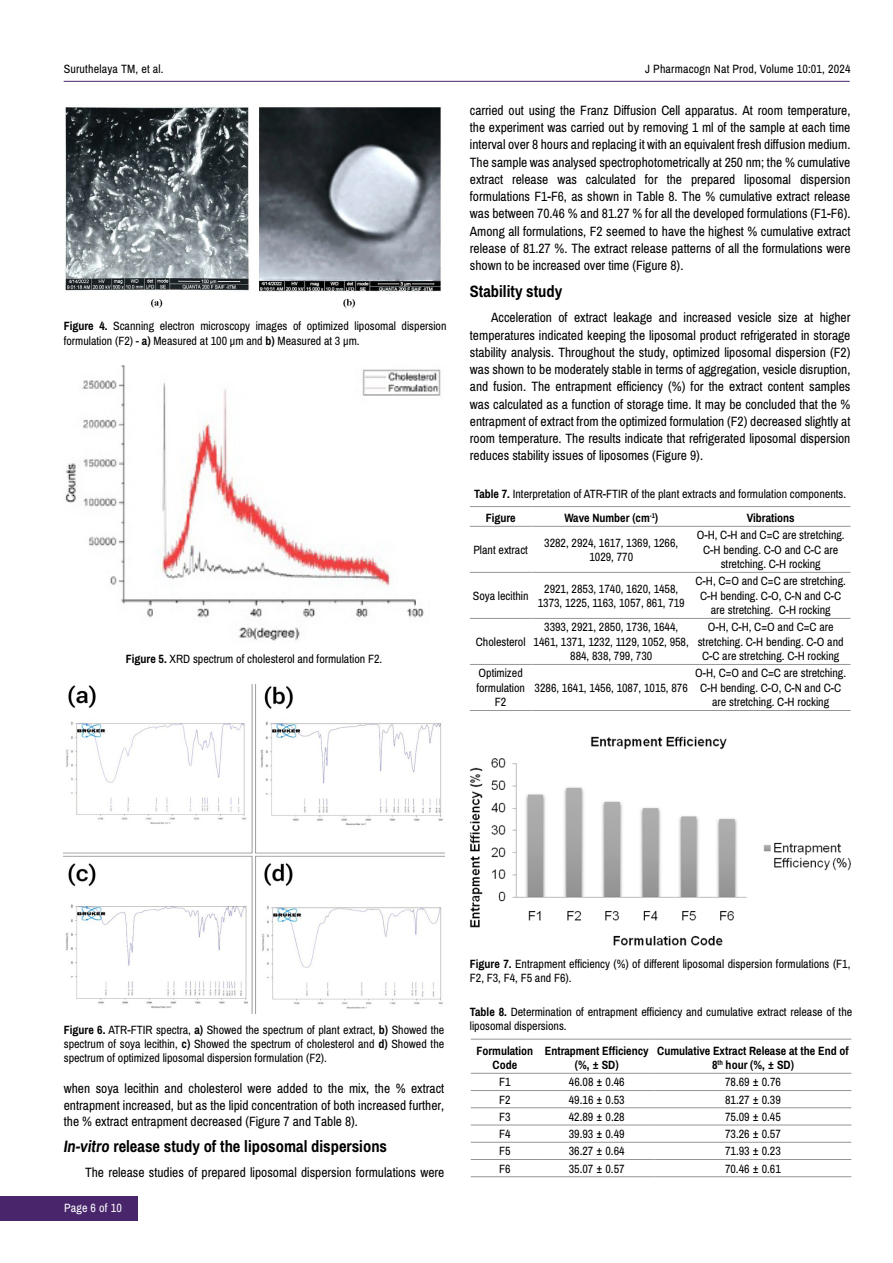
<style>
.page{position:relative;width:893px;height:1263px;background:#fff}
.page>*{position:absolute;margin:0;border:0;box-sizing:border-box;transform-origin:0 0}
.t1{font:700 16.5px "Archivo Narrow";color:#000}
.t2{font:13.5px/17.2px "Archivo Narrow";color:#000;text-align:justify}
.t3{font:12px/14.4px "Archivo Narrow";color:#000;text-align:center}
.t4{font:700 12px/14.4px "Archivo Narrow";color:#000;text-align:center}
.t5{font:12px "Archivo Narrow";letter-spacing:.015em;color:#fff}
.s1{font-weight:700}
.s2{font-style:italic}
</style>
<div class="page">
<hr style="left:64px;top:81px;width:786px;height:1px;background:#49266c">
<div style="left:0;top:1196px;width:137px;height:24px;background:#49266c"></div>
<img style="left:65px;top:107px;width:376px;height:201px">
<img style="left:65px;top:366px;width:376px;height:275px">
<img style="left:64px;top:684px;width:380px;height:330px">
<hr style="left:470px;top:506px;width:61px;height:1px;background:#939598">
<hr style="left:531px;top:506px;width:160px;height:1px;background:#939598">
<hr style="left:691px;top:506px;width:159px;height:1px;background:#939598">
<hr style="left:470px;top:526px;width:61px;height:1px;background:#939598">
<hr style="left:531px;top:526px;width:160px;height:1px;background:#939598">
<hr style="left:691px;top:526px;width:159px;height:1px;background:#939598">
<hr style="left:470px;top:572px;width:61px;height:1px;background:#939598">
<hr style="left:531px;top:572px;width:160px;height:1px;background:#939598">
<hr style="left:691px;top:572px;width:159px;height:1px;background:#939598">
<hr style="left:470px;top:618px;width:61px;height:1px;background:#939598">
<hr style="left:531px;top:618px;width:160px;height:1px;background:#939598">
<hr style="left:691px;top:618px;width:159px;height:1px;background:#939598">
<hr style="left:470px;top:664px;width:61px;height:1px;background:#939598">
<hr style="left:531px;top:664px;width:160px;height:1px;background:#939598">
<hr style="left:691px;top:664px;width:159px;height:1px;background:#939598">
<hr style="left:470px;top:710px;width:61px;height:1px;background:#939598">
<hr style="left:531px;top:710px;width:160px;height:1px;background:#939598">
<hr style="left:691px;top:710px;width:159px;height:1px;background:#939598">
<img style="left:470px;top:736px;width:381px;height:210px">
<hr style="left:471px;top:1039px;width:68px;height:1px;background:#939598">
<hr style="left:539px;top:1039px;width:116px;height:1px;background:#939598">
<hr style="left:655px;top:1039px;width:196px;height:1px;background:#939598">
<hr style="left:471px;top:1073px;width:68px;height:1px;background:#939598">
<hr style="left:539px;top:1073px;width:116px;height:1px;background:#939598">
<hr style="left:655px;top:1073px;width:196px;height:1px;background:#939598">
<hr style="left:471px;top:1090px;width:68px;height:1px;background:#939598">
<hr style="left:539px;top:1090px;width:116px;height:1px;background:#939598">
<hr style="left:655px;top:1090px;width:196px;height:1px;background:#939598">
<hr style="left:471px;top:1107px;width:68px;height:1px;background:#939598">
<hr style="left:539px;top:1107px;width:116px;height:1px;background:#939598">
<hr style="left:655px;top:1107px;width:196px;height:1px;background:#939598">
<hr style="left:471px;top:1124px;width:68px;height:1px;background:#939598">
<hr style="left:539px;top:1124px;width:116px;height:1px;background:#939598">
<hr style="left:655px;top:1124px;width:196px;height:1px;background:#939598">
<hr style="left:471px;top:1142px;width:68px;height:1px;background:#939598">
<hr style="left:539px;top:1142px;width:116px;height:1px;background:#939598">
<hr style="left:655px;top:1142px;width:196px;height:1px;background:#939598">
<hr style="left:471px;top:1159px;width:68px;height:1px;background:#939598">
<hr style="left:539px;top:1159px;width:116px;height:1px;background:#939598">
<hr style="left:655px;top:1159px;width:196px;height:1px;background:#939598">
<hr style="left:471px;top:1176px;width:68px;height:1px;background:#939598">
<hr style="left:539px;top:1176px;width:116px;height:1px;background:#939598">
<hr style="left:655px;top:1176px;width:196px;height:1px;background:#939598">
<p class="t3" style="left:64px;top:61px;width:101px">Suruthelaya TM, et al.</p>
<p class="t3" style="left:645px;top:61px;width:207px">J Pharmacogn Nat Prod, Volume 10:01, 2024</p>
<p class="t3" style="left:64px;top:319px;width:384px;text-align:left"><span class="s1">Figure 4.</span> Scanning electron microscopy images of optimized liposomal dispersion formulation (F2) - <span class="s1">a)</span> Measured at 100 µm and <span class="s1">b)</span> Measured at 3 µm.</p>
<p class="t3" style="left:126px;top:652px;width:258px"><span class="s1">Figure 5.</span> XRD spectrum of cholesterol and formulation F2.</p>
<p class="t2" style="left:470px;top:102px;width:382px">carried out using the Franz Diffusion Cell apparatus. At room temperature, the experiment was carried out by removing 1 ml of the sample at each time interval over 8 hours and replacing it with an equivalent fresh diffusion medium.<br>The sample was analysed spectrophotometrically at 250 nm; the % cumulative extract release was calculated for the prepared liposomal dispersion formulations F1-F6, as shown in Table 8. The % cumulative extract release was between 70.46 % and 81.27 % for all the developed formulations (F1-F6).<br>Among all formulations, F2 seemed to have the highest % cumulative extract release of 81.27 %. The extract release patterns of all the formulations were shown to be increased over time (Figure 8).</p>
<p class="t1" style="left:470px;top:281px;width:94px">Stability study</p>
<p class="t2" style="left:470px;top:309px;width:382px;text-indent:21px">Acceleration of extract leakage and increased vesicle size at higher temperatures indicated keeping the liposomal product refrigerated in storage stability analysis. Throughout the study, optimized liposomal dispersion (F2) was shown to be moderately stable in terms of aggregation, vesicle disruption, and fusion. The entrapment efficiency (%) for the extract content samples was calculated as a function of storage time. It may be concluded that the % entrapment of extract from the optimized formulation (F2) decreased slightly at room temperature. The results indicate that refrigerated liposomal dispersion reduces stability issues of liposomes (Figure 9).</p>
<p class="t3" style="left:486px;top:482px;width:362px;line-height:24.3px;text-align:left;text-indent:-12px"><span class="s1">Table 7.</span> Interpretation of ATR-FTIR of the plant extracts and formulation components.<br><span class="s1">Figure</span></p>
<p class="t4" style="left:564px;top:511px;width:95px">Wave Number (cm<sup>-1</sup>)</p>
<p class="t4" style="left:747px;top:511px;width:49px">Vibrations</p>
<p class="t3" style="left:473px;top:543px;width:56px">Plant extract</p>
<p class="t3" style="left:544px;top:535px;width:136px">3282, 2924, 1617, 1369, 1266,<br>1029, 770</p>
<p class="t3" style="left:697px;top:528px;width:149px">O-H, C-H and C=C are stretching.<br>C-H bending. C-O and C-C are stretching. C-H rocking</p>
<p class="t3" style="left:473px;top:589px;width:57px">Soya lecithin</p>
<p class="t3" style="left:538px;top:581px;width:149px">2921, 2853, 1740, 1620, 1458,<br>1373, 1225, 1163, 1057, 861, 719</p>
<p class="t3" style="left:695px;top:574px;width:152px">C-H, C=O and C=C are stretching.<br>C-H bending. C-O, C-N and C-C are stretching. C-H rocking</p>
<p class="t3" style="left:476px;top:635px;width:51px">Cholesterol</p>
<p class="t3" style="left:534px;top:620px;width:157px">3393, 2921, 2850, 1736, 1644,<br>1461, 1371, 1232, 1129, 1052, 958,<br>884, 838, 799, 730</p>
<p class="t3" style="left:698px;top:620px;width:148px">O-H, C-H, C=O and C=C are stretching. C-H bending. C-O and<br>C-C are stretching. C-H rocking</p>
<p class="t3" style="left:476px;top:666px;width:50px">Optimized formulation<br>F2</p>
<p class="t3" style="left:535px;top:681px;width:155px">3286, 1641, 1456, 1087, 1015, 876</p>
<p class="t3" style="left:695px;top:666px;width:152px">O-H, C=O and C=C are stretching.<br>C-H bending. C-O, C-N and C-C are stretching. C-H rocking</p>
<p class="t3" style="left:64px;top:1022px;width:382px;text-align:justify"><span class="s1">Figure 6.</span> ATR-FTIR spectra, <span class="s1">a)</span> Showed the spectrum of plant extract, <span class="s1">b)</span> Showed the spectrum of soya lecithin, <span class="s1">c)</span> Showed the spectrum of cholesterol and <span class="s1">d)</span> Showed the spectrum of optimized liposomal dispersion formulation (F2).</p>
<p class="t2" style="left:64px;top:1081px;width:382px;line-height:16.2px">when soya lecithin and cholesterol were added to the mix, the % extract entrapment increased, but as the lipid concentration of both increased further, the % extract entrapment decreased (Figure 7 and Table 8).</p>
<p class="t1" style="left:64px;top:1136px;width:325px"><span class="s2">In-vitro</span> release study of the liposomal dispersions</p>
<p class="t2" style="left:85px;top:1164px;width:361px">The release studies of prepared liposomal dispersion formulations were</p>
<p class="t5" style="left:64px;top:1201px;width:59px">Page 6 of 10</p>
<p class="t3" style="left:470px;top:956px;width:382px;text-align:left"><span class="s1">Figure 7.</span> Entrapment efficiency (%) of different liposomal dispersion formulations (F1,<br>F2, F3, F4, F5 and F6).</p>
<p class="t3" style="left:470px;top:1005px;width:384px;text-align:left"><span class="s1">Table 8.</span> Determination of entrapment efficiency and cumulative extract release of the liposomal dispersions.</p>
<p class="t4" style="left:476px;top:1043px;width:58px">Formulation<br>Code</p>
<p class="t4" style="left:545px;top:1043px;width:105px">Entrapment Efficiency (%, ± SD)</p>
<p class="t4" style="left:657px;top:1043px;width:193px">Cumulative Extract Release at the End of<br>8<sup>th</sup> hour (%, ± SD)</p>
<p class="t3" style="left:499px;top:1075px;width:13px">F1</p>
<p class="t3" style="left:569px;top:1075px;width:57px">46.08 ± 0.46</p>
<p class="t3" style="left:725px;top:1075px;width:57px">78.69 ± 0.76</p>
<p class="t3" style="left:499px;top:1092px;width:13px">F2</p>
<p class="t3" style="left:569px;top:1092px;width:57px">49.16 ± 0.53</p>
<p class="t3" style="left:725px;top:1092px;width:57px">81.27 ± 0.39</p>
<p class="t3" style="left:499px;top:1110px;width:13px">F3</p>
<p class="t3" style="left:569px;top:1110px;width:57px">42.89 ± 0.28</p>
<p class="t3" style="left:725px;top:1110px;width:57px">75.09 ± 0.45</p>
<p class="t3" style="left:499px;top:1127px;width:13px">F4</p>
<p class="t3" style="left:569px;top:1127px;width:57px">39.93 ± 0.49</p>
<p class="t3" style="left:725px;top:1127px;width:57px">73.26 ± 0.57</p>
<p class="t3" style="left:499px;top:1144px;width:13px">F5</p>
<p class="t3" style="left:569px;top:1144px;width:57px">36.27 ± 0.64</p>
<p class="t3" style="left:725px;top:1144px;width:57px">71.93 ± 0.23</p>
<p class="t3" style="left:499px;top:1161px;width:13px">F6</p>
<p class="t3" style="left:569px;top:1161px;width:57px">35.07 ± 0.57</p>
<p class="t3" style="left:725px;top:1161px;width:57px">70.46 ± 0.61</p>
</div>
